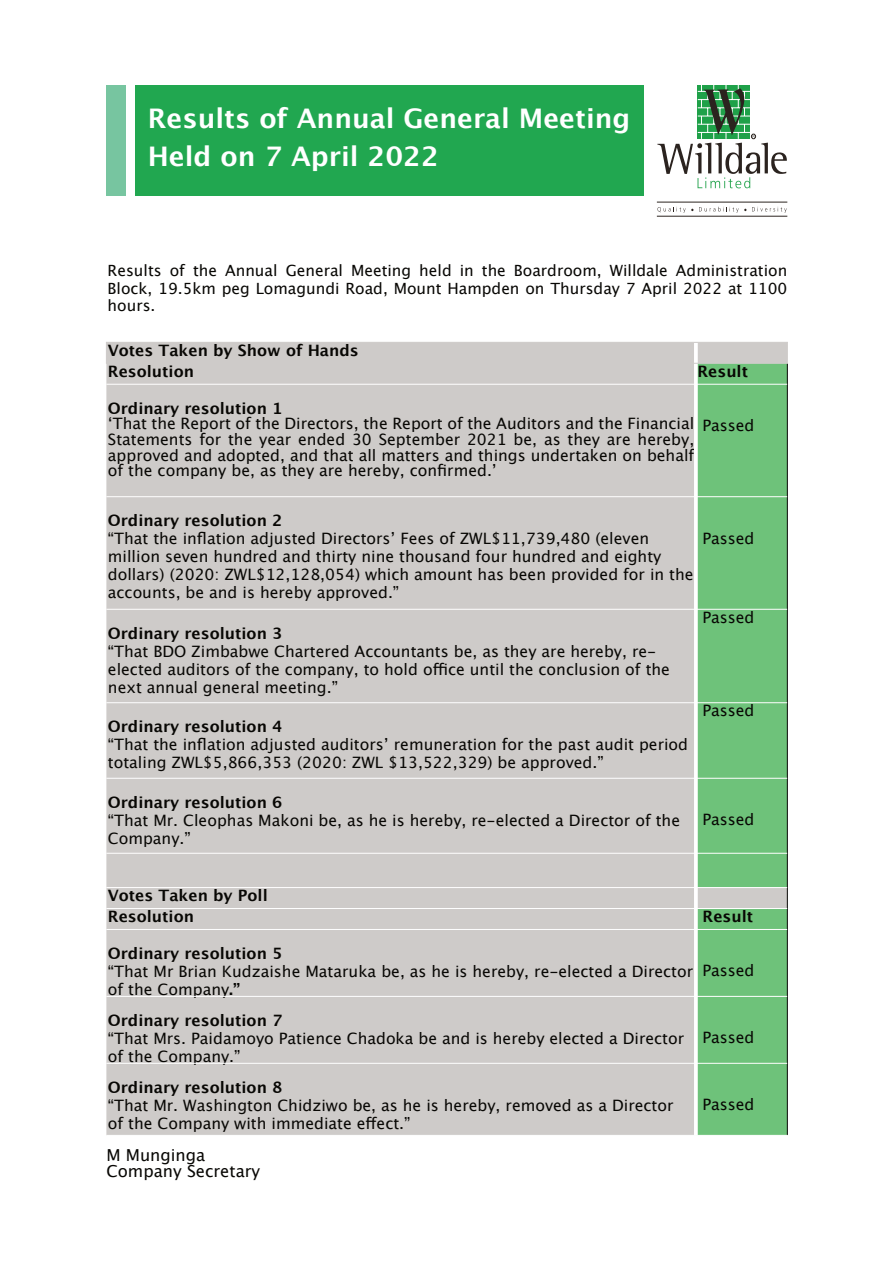
<style>
.page{position:relative;width:894px;height:1263px;background:#fff}
.page>*{position:absolute;margin:0;border:0;box-sizing:border-box;transform-origin:0 0}
.t1{font:700 27px/37.7px "Lucida Grande";color:#fff}
.t2{font:16.5px/16.5px "Lucida Grande";color:#080704}
.t3{font:15.75px/18px "Lucida Grande";color:#080704}
.t4{font:700 15.75px/21px "Lucida Grande";color:#080704}
.t5{font:15.45px/17.9px "Lucida Grande";color:#080704;text-align:justify}
.s1{font-weight:700}
</style>
<div class="page">
<div style="left:106px;top:85px;width:19px;height:110px;background:#77c5a0"></div>
<div style="left:135px;top:85px;width:507px;height:110px;background:#21a750"></div>
<hr style="left:656px;top:216px;width:131px;height:1px;background:#2b231f">
<svg style="left:657px;top:207px;width:28px;height:6px"></svg>
<svg style="left:691px;top:207px;width:47px;height:6px"></svg>
<svg style="left:744px;top:207px;width:42px;height:6px"></svg>
<svg style="left:657px;top:85px;width:129px;height:103px"></svg>
<hr style="left:656px;top:202px;width:131px;height:1px;background:#2b231f">
<div style="left:106px;top:343px;width:680px;height:792px;background:#cecbc9"></div>
<div style="left:697px;top:364px;width:89px;height:771px;background:#6ec27a"></div>
<svg style="left:106px;top:343px;width:1px;height:20px"></svg>
<svg style="left:786px;top:343px;width:1px;height:20px"></svg>
<hr style="left:786px;top:364px;width:1px;height:771px;background:#080704">
<svg style="left:693px;top:343px;width:4px;height:792px"></svg>
<hr style="left:106px;top:342px;width:681px;height:1px;background:#cecbc9">
<hr style="left:106px;top:363px;width:681px;height:1px;background:#cecbc9">
<hr style="left:106px;top:384px;width:680px;height:1px;background:#fff">
<hr style="left:106px;top:496px;width:680px;height:1px;background:#fff">
<hr style="left:106px;top:609px;width:680px;height:1px;background:#fff">
<hr style="left:106px;top:702px;width:680px;height:1px;background:#fff">
<hr style="left:106px;top:778px;width:680px;height:1px;background:#fff">
<hr style="left:106px;top:853px;width:680px;height:1px;background:#fff">
<hr style="left:106px;top:887px;width:680px;height:1px;background:#fff">
<hr style="left:106px;top:908px;width:680px;height:1px;background:#fff">
<hr style="left:106px;top:929px;width:680px;height:1px;background:#fff">
<hr style="left:106px;top:996px;width:680px;height:1px;background:#fff">
<hr style="left:106px;top:1063px;width:680px;height:1px;background:#fff">
<h1 class="t1" style="left:148px;top:101px;width:484px">Results of Annual General Meeting<br>Held on 7 April 2022</h1>
<p class="t5" style="left:108px;top:262px;width:681px">Results of the Annual General Meeting held in the Boardroom, Willdale Administration Block, 19.5km peg Lomagundi Road, Mount Hampden on Thursday 7 April 2022 at 1100 hours.</p>
<p class="t4" style="left:108px;top:341px;width:252px">Votes Taken by Show of Hands<br>Resolution</p>
<p class="t4" style="left:697px;top:362px;width:52px">Result</p>
<p class="t4" style="left:108px;top:398px;width:176px">Ordinary resolution 1</p>
<p class="t3" style="left:108px;top:417px;width:587px;line-height:15.8px;text-align:justify">ʻThat the Report of the Directors, the Report of the Auditors and the Financial Statements for the year ended 30 September 2021 be, as they are hereby, approved and adopted, and that all matters and things undertaken on behalf of the company be, as they are hereby, confirmed.ʼ</p>
<p class="t3" style="left:702px;top:418px;width:53px">Passed</p>
<p class="t4" style="left:108px;top:511px;width:176px">Ordinary resolution 2</p>
<p class="t3" style="left:108px;top:530px;width:587px">“That the inflation adjusted Directorsʼ Fees of ZWL$11,739,480 (eleven million seven hundred and thirty nine thousand four hundred and eighty dollars) (2020: ZWL$12,128,054) which amount has been provided for in the accounts, be and is hereby approved.”</p>
<p class="t3" style="left:702px;top:530px;width:53px">Passed</p>
<p class="t4" style="left:108px;top:623px;width:176px">Ordinary resolution 3</p>
<p class="t3" style="left:108px;top:643px;width:563px">“That BDO Zimbabwe Chartered Accountants be, as they are hereby, re&shy;elected auditors of the company, to hold office until the conclusion of the next annual general meeting.”</p>
<p class="t3" style="left:702px;top:609px;width:53px">Passed</p>
<p class="t4" style="left:108px;top:717px;width:176px">Ordinary resolution 4</p>
<p class="t3" style="left:108px;top:736px;width:581px">“That the inflation adjusted auditorsʼ remuneration for the past audit period totaling ZWL$5,866,353 (2020: ZWL $13,522,329) be approved.”</p>
<p class="t3" style="left:702px;top:703px;width:53px">Passed</p>
<p class="t4" style="left:108px;top:792px;width:176px">Ordinary resolution 6</p>
<p class="t3" style="left:108px;top:812px;width:573px">“That Mr. Cleophas Makoni be, as he is hereby, re-elected a Director of the<br>Company.”</p>
<p class="t3" style="left:702px;top:812px;width:53px">Passed</p>
<p class="t4" style="left:108px;top:886px;width:161px">Votes Taken by Poll<br>Resolution</p>
<p class="t4" style="left:702px;top:907px;width:52px">Result</p>
<p class="t4" style="left:108px;top:944px;width:176px">Ordinary resolution 5</p>
<p class="t3" style="left:108px;top:963px;width:586px">“That Mr Brian Kudzaishe Mataruka be, as he is hereby, re-elected a Director of the Company<span class="s1">.”</span></p>
<p class="t3" style="left:702px;top:963px;width:53px">Passed</p>
<p class="t4" style="left:108px;top:1011px;width:176px">Ordinary resolution 7</p>
<p class="t3" style="left:108px;top:1030px;width:577px">“That Mrs. Paidamoyo Patience Chadoka be and is hereby elected a Director of the Company.”</p>
<p class="t3" style="left:702px;top:1030px;width:53px">Passed</p>
<p class="t4" style="left:108px;top:1077px;width:176px">Ordinary resolution 8</p>
<p class="t3" style="left:108px;top:1097px;width:567px">“That Mr. Washington Chidziwo be, as he is hereby, removed as a Director of the Company with immediate effect.”</p>
<p class="t3" style="left:702px;top:1097px;width:53px">Passed</p>
<p class="t2" style="left:106px;top:1148px;width:155px">M Munginga<br>Company Secretary</p>
</div>
